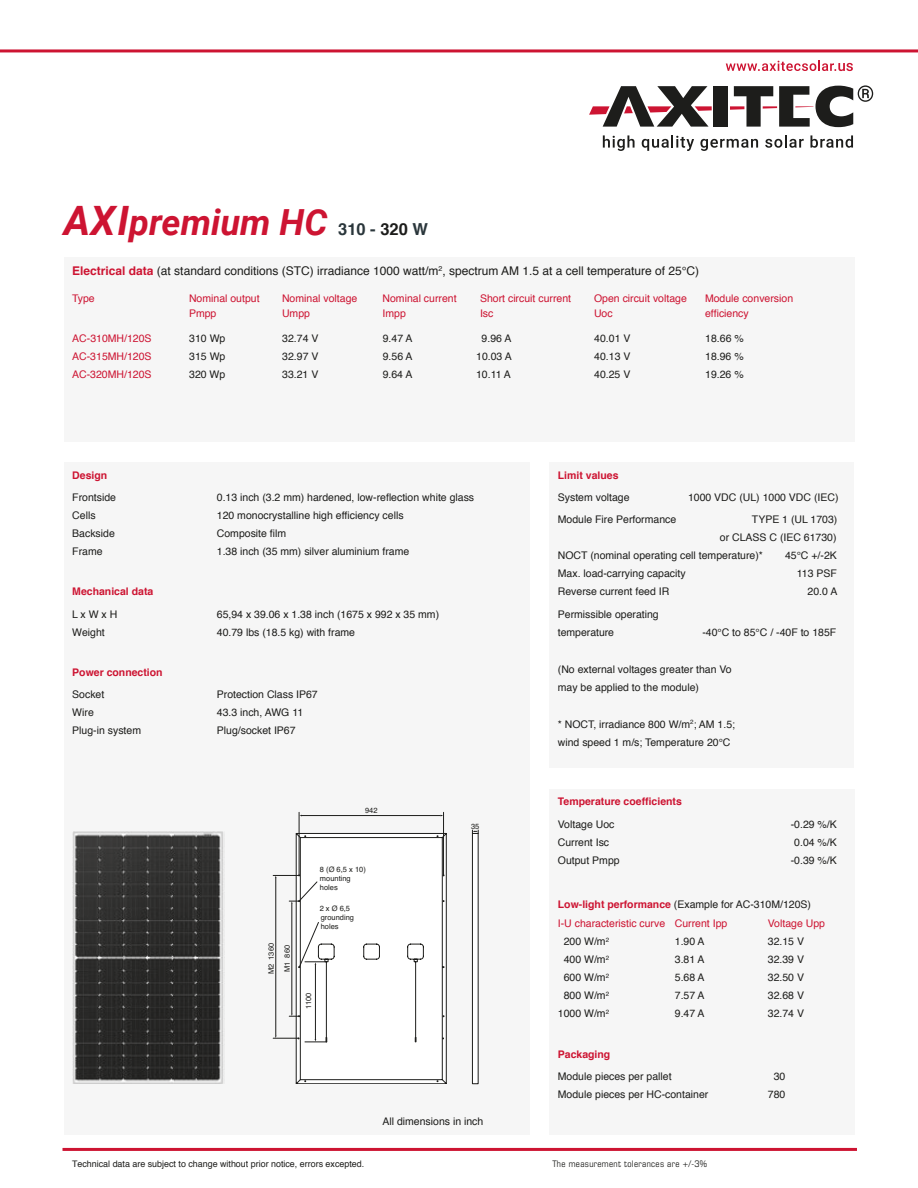
<style>
.page{position:relative;width:918px;height:1188px;background:#fff}
.page>*{position:absolute;margin:0;border:0;box-sizing:border-box;transform-origin:0 0}
.t1{font:italic 700 36px "Roboto";color:#cd1432}
.t2{font:12px "Helvetica";color:#1d1d1b}
.t3{font:10.5px/18px "Helvetica";color:#1d1d1b}
.t4{font:10.5px/19.2px "Helvetica";color:#cd1432}
.t5{font:700 10.5px "Helvetica";color:#cd1432}
.t6{font:9px "Helvetica";color:#1d1d1b}
.t7{font:condensed 9px "Eurostile";letter-spacing:.035em;color:#1d1d1b}
.t8{font:7.5px/9px "Helvetica";color:#1d1d1b}
.s1{font-size:40.5px}
.s2{font-family:"Helvetica";font-style:normal;font-size:16.5px;color:#2a363b}
.s3{font-family:"Helvetica";font-style:normal;font-size:16.5px;color:#1d1d1b}
.s4{font-weight:700;color:#cd1432}
.s5{font-weight:700}
.s6{color:#1d1d1b}
</style>
<div class="page">
<div style="left:64px;top:462px;width:466px;height:673px;background:#f6f6f6"></div>
<hr style="left:63px;top:1148px;width:794px;height:3px;background:#cd1432">
<div style="left:64px;top:257px;width:790px;height:185px;background:#f6f6f6"></div>
<div style="left:714px;top:86px;width:14px;height:41px;background:#1d1d1b"></div>
<svg style="left:589px;top:86px;width:123px;height:41px"></svg>
<svg style="left:603px;top:135px;width:32px;height:16px"></svg>
<svg style="left:642px;top:135px;width:52px;height:16px"></svg>
<svg style="left:700px;top:139px;width:58px;height:12px"></svg>
<svg style="left:765px;top:135px;width:39px;height:13px"></svg>
<svg style="left:810px;top:135px;width:43px;height:13px"></svg>
<svg style="left:726px;top:60px;width:127px;height:11px"></svg>
<svg style="left:730px;top:85px;width:143px;height:42px"></svg>
<hr style="left:0;top:49px;width:918px;height:3px;background:#cd1432">
<div style="left:549px;top:789px;width:306px;height:346px;background:#f6f6f6"></div>
<div style="left:549px;top:462px;width:305px;height:306px;background:#f6f6f6"></div>
<svg style="left:472px;top:834px;width:6px;height:250px"></svg>
<svg style="left:472px;top:830px;width:7px;height:4px"></svg>
<hr style="left:302px;top:815px;width:139px;height:1px;background:#1d1d1b">
<hr style="left:443px;top:812px;width:1px;height:63px;background:#1d1d1b">
<hr style="left:299px;top:812px;width:1px;height:63px;background:#1d1d1b">
<svg style="left:273px;top:833px;width:174px;height:251px"></svg>
<img style="left:72px;top:831px;width:152px;height:253px">
<h1 class="t1" style="left:64px;top:197px;width:366px"><span class="s1">AXI</span>premium HC <span class="s2">310 -</span> <span class="s3">320</span> <span class="s2">W</span></h1>
<p class="t2" style="left:72px;top:261px;width:628px"><span class="s4">Electrical data</span> (at standard conditions (STC) irradiance 1000 watt/m<sup>2</sup>, spectrum AM 1.5 at a cell temperature of 25°C)</p>
<p class="t4" style="left:72px;top:289px;width:24px">Type</p>
<p class="t4" style="left:189px;top:289px;width:72px">Nominal output</p>
<p class="t4" style="left:282px;top:289px;width:77px">Nominal voltage</p>
<p class="t4" style="left:383px;top:289px;width:76px">Nominal current</p>
<p class="t4" style="left:480px;top:289px;width:93px">Short circuit current</p>
<p class="t4" style="left:594px;top:289px;width:94px">Open circuit voltage</p>
<p class="t4" style="left:705px;top:289px;width:90px">Module conversion</p>
<p class="t4" style="left:189px;top:304px;width:29px">Pmpp</p>
<p class="t4" style="left:282px;top:304px;width:30px">Umpp</p>
<p class="t4" style="left:383px;top:304px;width:25px">Impp</p>
<p class="t4" style="left:480px;top:304px;width:15px">Isc</p>
<p class="t4" style="left:594px;top:304px;width:20px">Uoc</p>
<p class="t4" style="left:705px;top:304px;width:45px">efficiency</p>
<p class="t4" style="left:72px;top:329px;width:81px">AC-310MH/120S</p>
<p class="t3" style="left:189px;top:330px;width:38px">310 Wp</p>
<p class="t3" style="left:282px;top:330px;width:38px">32.74 V</p>
<p class="t3" style="left:383px;top:330px;width:31px">9.47 A</p>
<p class="t3" style="left:482px;top:330px;width:31px">9.96 A</p>
<p class="t3" style="left:594px;top:330px;width:38px">40.01 V</p>
<p class="t3" style="left:705px;top:330px;width:40px">18.66 %</p>
<p class="t4" style="left:72px;top:347px;width:81px">AC-315MH/120S</p>
<p class="t3" style="left:189px;top:348px;width:38px">315 Wp</p>
<p class="t3" style="left:282px;top:348px;width:38px">32.97 V</p>
<p class="t3" style="left:383px;top:348px;width:31px">9.56 A</p>
<p class="t3" style="left:476px;top:348px;width:37px">10.03 A</p>
<p class="t3" style="left:594px;top:348px;width:38px">40.13 V</p>
<p class="t3" style="left:705px;top:348px;width:40px">18.96 %</p>
<p class="t4" style="left:72px;top:365px;width:81px">AC-320MH/120S</p>
<p class="t3" style="left:189px;top:366px;width:38px">320 Wp</p>
<p class="t3" style="left:282px;top:366px;width:38px">33.21 V</p>
<p class="t3" style="left:383px;top:366px;width:31px">9.64 A</p>
<p class="t3" style="left:476px;top:366px;width:36px">10.11 A</p>
<p class="t3" style="left:594px;top:366px;width:38px">40.25 V</p>
<p class="t3" style="left:705px;top:366px;width:40px">19.26 %</p>
<p class="t5" style="left:72px;top:467px;width:37px">Design</p>
<p class="t3" style="left:72px;top:489px;width:45px">Frontside</p>
<p class="t3" style="left:217px;top:489px;width:259px">0.13 inch (3.2 mm) hardened, low-reflection white glass</p>
<p class="t3" style="left:72px;top:507px;width:25px">Cells</p>
<p class="t3" style="left:217px;top:507px;width:188px">120 monocrystalline high efficiency cells</p>
<p class="t3" style="left:72px;top:525px;width:44px">Backside</p>
<p class="t3" style="left:217px;top:525px;width:71px">Composite film</p>
<p class="t3" style="left:72px;top:543px;width:32px">Frame</p>
<p class="t3" style="left:217px;top:543px;width:194px">1.38 inch (35 mm) silver aluminium frame</p>
<p class="t5" style="left:72px;top:583px;width:83px">Mechanical data</p>
<p class="t3" style="left:72px;top:605px;width:47px">LxWxH</p>
<p class="t3" style="left:217px;top:605px;width:224px">65,94 x 39.06 x 1.38 inch (1675 x 992 x 35 mm)</p>
<p class="t3" style="left:72px;top:623px;width:34px">Weight</p>
<p class="t3" style="left:217px;top:623px;width:140px">40.79 lbs (18.5 kg) with frame</p>
<p class="t5" style="left:72px;top:664px;width:92px">Power connection</p>
<p class="t3" style="left:72px;top:686px;width:34px">Socket</p>
<p class="t3" style="left:217px;top:686px;width:102px">Protection Class IP67</p>
<p class="t3" style="left:72px;top:704px;width:23px">Wire</p>
<p class="t3" style="left:217px;top:704px;width:88px">43.3 inch, AWG 11</p>
<p class="t3" style="left:72px;top:722px;width:70px">Plug-in system</p>
<p class="t3" style="left:217px;top:722px;width:80px">Plug/socket IP67</p>
<p class="t8" style="left:365px;top:806px;width:14px">942</p>
<p class="t8" style="left:267px;top:974px;width:33px;rotate:-90deg">M2 1360</p>
<p class="t8" style="left:283px;top:972px;width:29px;rotate:-90deg">M1 860</p>
<p class="t8" style="left:320px;top:865px;width:47px">8 (Ø 6,5 x 10) mounting holes</p>
<p class="t8" style="left:320px;top:904px;width:36px">2 x Ø 6,5 grounding holes</p>
<p class="t8" style="left:304px;top:1009px;width:18px;rotate:-90deg">1100</p>
<p class="t8" style="left:471px;top:822px;width:10px">35</p>
<p class="t3" style="left:382px;top:1113px;width:102px">All dimensions in inch</p>
<p class="t5" style="left:558px;top:467px;width:62px">Limit values</p>
<p class="t3" style="left:558px;top:489px;width:73px">System voltage</p>
<p class="t3" style="left:688px;top:489px;width:152px">1000 VDC (UL) 1000 VDC (IEC)</p>
<p class="t3" style="left:558px;top:511px;width:120px">Module Fire Performance</p>
<p class="t3" style="left:752px;top:511px;width:87px">TYPE 1 (UL 1703)</p>
<p class="t3" style="left:720px;top:529px;width:118px">or CLASS C (IEC 61730)</p>
<p class="t3" style="left:558px;top:547px;width:207px">NOCT (nominal operating cell temperature)*</p>
<p class="t3" style="left:785px;top:547px;width:53px">45°C +/-2K</p>
<p class="t3" style="left:558px;top:565px;width:129px">Max. load-carrying capacity</p>
<p class="t3" style="left:797px;top:565px;width:42px">113 PSF</p>
<p class="t3" style="left:558px;top:583px;width:113px">Reverse current feed IR</p>
<p class="t3" style="left:808px;top:583px;width:31px">20.0 A</p>
<p class="t3" style="left:558px;top:605px;width:102px">Permissible operating temperature</p>
<p class="t3" style="left:702px;top:623px;width:135px">-40°C to 85°C / -40F to 185F</p>
<p class="t3" style="left:558px;top:660px;width:175px">(No external voltages greater than Vo may be applied to the module)</p>
<p class="t3" style="left:558px;top:715px;width:179px">* NOCT, irradiance 800 W/m<sup>2</sup>; AM 1.5; wind speed 1 m/s; Temperature 20°C</p>
<p class="t5" style="left:558px;top:793px;width:126px">Temperature coefficients</p>
<p class="t3" style="left:558px;top:815px;width:58px">Voltage Uoc</p>
<p class="t3" style="left:791px;top:815px;width:48px">-0.29 %/K</p>
<p class="t3" style="left:558px;top:833px;width:53px">Current Isc</p>
<p class="t3" style="left:794px;top:833px;width:44px">0.04 %/K</p>
<p class="t3" style="left:558px;top:851px;width:63px">Output Pmpp</p>
<p class="t3" style="left:791px;top:851px;width:48px">-0.39 %/K</p>
<p class="t4" style="left:558px;top:895px;width:255px"><span class="s5">Low-light performance</span> <span class="s6">(Example for AC-310M/120S)<br></span>I-U characteristic curve Current Ipp</p>
<p class="t4" style="left:768px;top:914px;width:59px">Voltage Upp</p>
<p class="t3" style="left:564px;top:933px;width:47px">200 W/m<sup>2</sup></p>
<p class="t3" style="left:675px;top:933px;width:31px">1.90 A</p>
<p class="t3" style="left:768px;top:933px;width:38px">32.15 V</p>
<p class="t3" style="left:564px;top:951px;width:47px">400 W/m<sup>2</sup></p>
<p class="t3" style="left:675px;top:951px;width:31px">3.81 A</p>
<p class="t3" style="left:768px;top:951px;width:38px">32.39 V</p>
<p class="t3" style="left:564px;top:969px;width:47px">600 W/m<sup>2</sup></p>
<p class="t3" style="left:675px;top:969px;width:31px">5.68 A</p>
<p class="t3" style="left:768px;top:969px;width:38px">32.50 V</p>
<p class="t3" style="left:564px;top:987px;width:47px">800 W/m<sup>2</sup></p>
<p class="t3" style="left:675px;top:987px;width:31px">7.57 A</p>
<p class="t3" style="left:768px;top:987px;width:38px">32.68 V</p>
<p class="t3" style="left:558px;top:1005px;width:53px">1000 W/m<sup>2</sup></p>
<p class="t3" style="left:675px;top:1005px;width:31px">9.47 A</p>
<p class="t3" style="left:768px;top:1005px;width:38px">32.74 V</p>
<p class="t5" style="left:558px;top:1045px;width:54px">Packaging</p>
<p class="t3" style="left:558px;top:1068px;width:115px">Module pieces per pallet</p>
<p class="t3" style="left:774px;top:1068px;width:13px">30</p>
<p class="t3" style="left:558px;top:1086px;width:152px">Module pieces per HC-container</p>
<p class="t3" style="left:768px;top:1086px;width:19px">780</p>
<p class="t6" style="left:72px;top:1157px;width:294px">Technical data are subject to change without prior notice, errors excepted.</p>
<p class="t7" style="left:552px;top:1158px;width:156px">The measurement tolerances are +/-3%</p>
</div>
